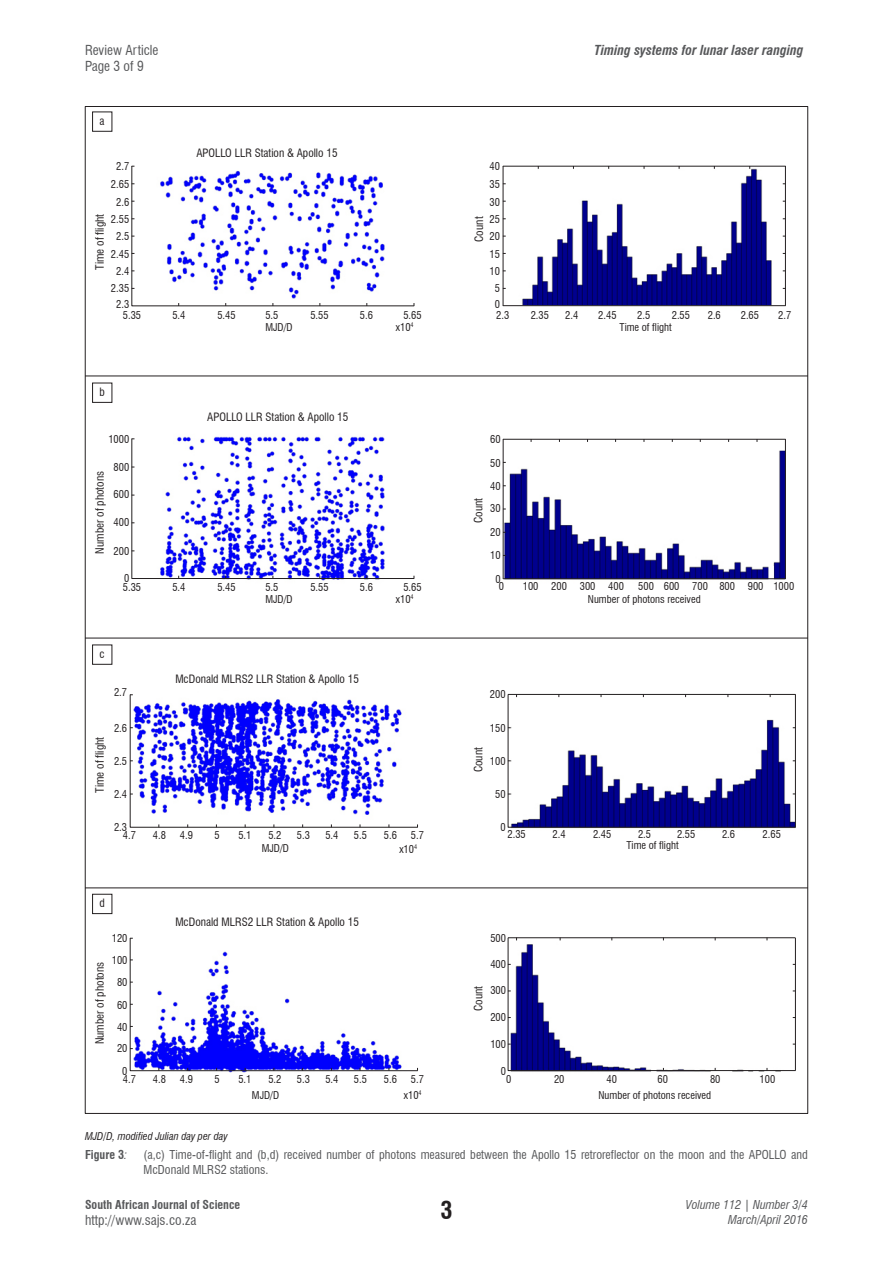
<style>
.page{position:relative;width:893px;height:1263px;background:#fff}
.page>*{position:absolute;margin:0;border:0;box-sizing:border-box;transform-origin:0 0}
.t1{font:700 condensed 24px "Swiss 721 BT";color:#231f20}
.HEADER_top{font:condensed 13.5px "Swiss 721 BT";color:#57585a}
.HEADER_top-2{font:italic 700 condensed 13.5px "Swiss 721 BT";color:#57585a}
.FIG_caption{font:condensed 12px/15px "Swiss 721 BT";color:#57585a}
.FIG_caption-2{font:700 condensed 12px "Swiss 721 BT";color:#57585a}
.t2{font:italic condensed 12px/14.4px "Swiss 721 BT";color:#57585a;text-align:right}
.t3{font:condensed 11.25px "Swiss 721 BT";color:#231f20}
.t4{font:condensed 10.5px/17.4px "Swiss 721 BT";color:#231f20;text-align:center}
.FIG_source{font:italic condensed 10.5px "Swiss 721 BT";color:#231f20}
.s1{font-weight:400;font-style:italic}
</style>
<div class="page">
<div style="left:92px;top:894px;width:20px;height:20px;border:1px solid #231f20"></div>
<img style="left:131px;top:165px;width:655px;height:142px">
<svg style="left:131px;top:166px;width:284px;height:140px"></svg>
<hr style="left:503px;top:166px;width:1px;height:140px;background:#231f20">
<hr style="left:785px;top:166px;width:1px;height:140px;background:#231f20">
<hr style="left:503px;top:166px;width:283px;height:1px;background:#231f20">
<hr style="left:503px;top:305px;width:283px;height:1px;background:#231f20">
<img style="left:177px;top:436px;width:609px;height:145px">
<svg style="left:131px;top:438px;width:284px;height:141px"></svg>
<hr style="left:503px;top:439px;width:1px;height:140px;background:#231f20">
<hr style="left:503px;top:578px;width:282px;height:1px;background:#231f20">
<hr style="left:785px;top:439px;width:1px;height:140px;background:#231f20">
<hr style="left:503px;top:439px;width:283px;height:1px;background:#231f20">
<svg style="left:508px;top:695px;width:288px;height:133px"></svg>
<hr style="left:508px;top:694px;width:287px;height:1px;background:#231f20">
<svg style="left:130px;top:694px;width:288px;height:134px"></svg>
<hr style="left:795px;top:694px;width:1px;height:133px;background:#231f20">
<hr style="left:85px;top:376px;width:723px;height:1px;background:#231f20">
<hr style="left:85px;top:638px;width:723px;height:1px;background:#231f20">
<img style="left:129px;top:937px;width:666px;height:136px">
<svg style="left:508px;top:937px;width:288px;height:134px"></svg>
<hr style="left:508px;top:937px;width:287px;height:1px;background:#231f20">
<svg style="left:130px;top:938px;width:288px;height:133px"></svg>
<hr style="left:85px;top:888px;width:723px;height:1px;background:#231f20">
<p class="HEADER_top" style="left:85px;top:42px;width:75px">Review Article</p>
<p class="HEADER_top-2" style="left:594px;top:42px;width:211px">Timing systems for lunar laser ranging</p>
<p class="HEADER_top" style="left:85px;top:58px;width:60px">Page 3 of 9</p>
<p class="t3" style="left:99px;top:114px;width:7px">a</p>
<p class="t3" style="left:196px;top:146px;width:143px">APOLLO LLR Station &amp; Apollo 15</p>
<p class="t4" style="left:111px;top:157px;width:20px">2.7<br>2.65<br>2.6<br>2.55<br>2.5<br>2.45<br>2.4<br>2.35<br>2.3</p>
<p class="t4" style="left:490px;top:157px;width:12px">40<br>35<br>30<br>25<br>20<br>15<br>10<br>5<br>0</p>
<p class="t3" style="left:93px;top:270px;width:57px;rotate:-90deg">Time of flight</p>
<p class="t3" style="left:472px;top:242px;width:27px;rotate:-90deg">Count</p>
<p class="t4" style="left:123px;top:306px;width:20px">5.35</p>
<p class="t4" style="left:172px;top:306px;width:15px">5.4</p>
<p class="t4" style="left:217px;top:306px;width:20px">5.45</p>
<p class="t4" style="left:265px;top:306px;width:15px">5.5</p>
<p class="t4" style="left:310px;top:306px;width:20px">5.55</p>
<p class="t4" style="left:360px;top:306px;width:15px">5.6</p>
<p class="t4" style="left:403px;top:306px;width:20px">5.65</p>
<p class="t4" style="left:265px;top:318px;width:29px">MJD/D</p>
<p class="t4" style="left:396px;top:318px;width:19px">x10<sup>4</sup></p>
<p class="t3" style="left:99px;top:385px;width:7px">b</p>
<p class="t3" style="left:207px;top:410px;width:143px">APOLLO LLR Station &amp; Apollo 15</p>
<p class="t4" style="left:108px;top:431px;width:22px">1000</p>
<p class="t4" style="left:114px;top:458px;width:17px">800</p>
<p class="t4" style="left:114px;top:486px;width:17px">600</p>
<p class="t4" style="left:114px;top:513px;width:17px">400</p>
<p class="t4" style="left:114px;top:543px;width:17px">200</p>
<p class="t4" style="left:124px;top:570px;width:7px">0</p>
<p class="t3" style="left:93px;top:553px;width:84px;rotate:-90deg">Number of photons</p>
<p class="t4" style="left:123px;top:578px;width:20px">5.35</p>
<p class="t4" style="left:172px;top:578px;width:15px">5.4</p>
<p class="t4" style="left:217px;top:578px;width:20px">5.45</p>
<p class="t4" style="left:265px;top:578px;width:15px">5.5</p>
<p class="t4" style="left:310px;top:578px;width:20px">5.55</p>
<p class="t4" style="left:360px;top:578px;width:15px">5.6</p>
<p class="t4" style="left:403px;top:578px;width:20px">5.65</p>
<p class="t4" style="left:265px;top:590px;width:29px">MJD/D</p>
<p class="t4" style="left:396px;top:590px;width:19px">x10<sup>4</sup></p>
<p class="t3" style="left:100px;top:647px;width:7px">c</p>
<p class="t3" style="left:175px;top:672px;width:185px">McDonald MLRS2 LLR Station &amp; Apollo 15</p>
<p class="t4" style="left:496px;top:306px;width:15px">2.3</p>
<p class="t4" style="left:531px;top:306px;width:20px">2.35</p>
<p class="t4" style="left:565px;top:306px;width:15px">2.4</p>
<p class="t4" style="left:598px;top:306px;width:20px">2.45</p>
<p class="t4" style="left:637px;top:306px;width:15px">2.5</p>
<p class="t4" style="left:672px;top:306px;width:20px">2.55</p>
<p class="t4" style="left:708px;top:306px;width:15px">2.6</p>
<p class="t4" style="left:741px;top:306px;width:20px">2.65</p>
<p class="t4" style="left:778px;top:306px;width:15px">2.7</p>
<p class="t4" style="left:620px;top:318px;width:54px">Time of flight</p>
<p class="t4" style="left:490px;top:431px;width:12px">60</p>
<p class="t4" style="left:490px;top:454px;width:12px">50</p>
<p class="t4" style="left:490px;top:475px;width:12px;line-height:22.2px;text-align:left">40<br>30</p>
<p class="t4" style="left:490px;top:523px;width:12px">20</p>
<p class="t4" style="left:490px;top:547px;width:12px">10</p>
<p class="t4" style="left:495px;top:570px;width:7px">0</p>
<p class="t3" style="left:472px;top:523px;width:27px;rotate:-90deg">Count</p>
<p class="t4" style="left:499px;top:578px;width:7px">0</p>
<p class="t4" style="left:523px;top:578px;width:103px">100 200 300 400</p>
<p class="t4" style="left:638px;top:578px;width:157px">500 600 700 800 900 1000</p>
<p class="t4" style="left:588px;top:591px;width:114px">Number of photons received</p>
<p class="t4" style="left:114px;top:684px;width:15px">2.7</p>
<p class="t4" style="left:114px;top:719px;width:15px">2.6</p>
<p class="t4" style="left:114px;top:752px;width:15px">2.5</p>
<p class="t4" style="left:114px;top:785px;width:15px">2.4</p>
<p class="t4" style="left:114px;top:818px;width:15px">2.3</p>
<p class="t4" style="left:490px;top:686px;width:17px">200</p>
<p class="t4" style="left:490px;top:719px;width:17px">150</p>
<p class="t4" style="left:490px;top:752px;width:17px">100</p>
<p class="t4" style="left:495px;top:786px;width:12px">50</p>
<p class="t4" style="left:500px;top:818px;width:7px">0</p>
<p class="t3" style="left:93px;top:793px;width:57px;rotate:-90deg">Time of flight</p>
<p class="t3" style="left:472px;top:772px;width:27px;rotate:-90deg">Count</p>
<p class="t4" style="left:508px;top:825px;width:20px">2.35</p>
<p class="t4" style="left:553px;top:825px;width:15px">2.4</p>
<p class="t4" style="left:593px;top:825px;width:20px">2.45</p>
<p class="t4" style="left:638px;top:825px;width:15px">2.5</p>
<p class="t4" style="left:677px;top:825px;width:20px">2.55</p>
<p class="t4" style="left:722px;top:825px;width:15px">2.6</p>
<p class="t4" style="left:763px;top:825px;width:20px">2.65</p>
<p class="t4" style="left:123px;top:826px;width:15px">4.7</p>
<p class="t4" style="left:153px;top:826px;width:15px">4.8</p>
<p class="t4" style="left:180px;top:826px;width:15px">4.9</p>
<p class="t4" style="left:214px;top:826px;width:7px">5</p>
<p class="t4" style="left:238px;top:826px;width:15px">5.1</p>
<p class="t4" style="left:268px;top:826px;width:15px">5.2</p>
<p class="t4" style="left:297px;top:826px;width:15px">5.3</p>
<p class="t4" style="left:325px;top:826px;width:15px">5.4</p>
<p class="t4" style="left:354px;top:826px;width:15px">5.5</p>
<p class="t4" style="left:384px;top:826px;width:15px">5.6</p>
<p class="t4" style="left:411px;top:826px;width:15px">5.7</p>
<p class="t4" style="left:262px;top:839px;width:29px">MJD/D</p>
<p class="t4" style="left:399px;top:840px;width:19px">x10<sup>4</sup></p>
<p class="t4" style="left:626px;top:837px;width:54px">Time of flight</p>
<p class="t3" style="left:100px;top:896px;width:7px">d</p>
<p class="t3" style="left:175px;top:915px;width:185px">McDonald MLRS2 LLR Station &amp; Apollo 15</p>
<p class="t4" style="left:112px;top:927px;width:17px;line-height:22px">120<br>100<br>80</p>
<p class="t4" style="left:117px;top:995px;width:12px;line-height:21.5px;text-align:justify">60<br>40<br>20</p>
<p class="t4" style="left:122px;top:1062px;width:7px">0</p>
<p class="t4" style="left:490px;top:929px;width:17px">500</p>
<p class="t4" style="left:490px;top:955px;width:17px">400</p>
<p class="t4" style="left:490px;top:982px;width:17px">300</p>
<p class="t4" style="left:490px;top:1009px;width:17px">200</p>
<p class="t4" style="left:490px;top:1035px;width:17px">100</p>
<p class="t4" style="left:501px;top:1062px;width:7px">0</p>
<p class="t3" style="left:93px;top:1044px;width:84px;rotate:-90deg">Number of photons</p>
<p class="t3" style="left:472px;top:1011px;width:27px;rotate:-90deg">Count</p>
<p class="t4" style="left:123px;top:1070px;width:15px">4.7</p>
<p class="t4" style="left:153px;top:1070px;width:15px">4.8</p>
<p class="t4" style="left:180px;top:1070px;width:15px">4.9</p>
<p class="t4" style="left:214px;top:1070px;width:7px">5</p>
<p class="t4" style="left:238px;top:1070px;width:15px">5.1</p>
<p class="t4" style="left:268px;top:1070px;width:15px">5.2</p>
<p class="t4" style="left:297px;top:1070px;width:15px">5.3</p>
<p class="t4" style="left:325px;top:1070px;width:15px">5.4</p>
<p class="t4" style="left:354px;top:1070px;width:15px">5.5</p>
<p class="t4" style="left:384px;top:1070px;width:15px">5.6</p>
<p class="t4" style="left:411px;top:1070px;width:15px">5.7</p>
<p class="t4" style="left:506px;top:1070px;width:7px">0</p>
<p class="t4" style="left:554px;top:1070px;width:12px">20</p>
<p class="t4" style="left:606px;top:1070px;width:12px">40</p>
<p class="t4" style="left:657px;top:1070px;width:12px">60</p>
<p class="t4" style="left:710px;top:1070px;width:12px">80</p>
<p class="t4" style="left:759px;top:1070px;width:17px">100</p>
<p class="t4" style="left:252px;top:1086px;width:29px">MJD/D</p>
<p class="t4" style="left:404px;top:1086px;width:19px">x10<sup>4</sup></p>
<p class="t4" style="left:598px;top:1086px;width:114px">Number of photons received</p>
<p class="FIG_source" style="left:85px;top:1130px;width:144px">MJD/D, modified Julian day per day</p>
<p class="FIG_caption-2" style="left:85px;top:1147px;width:44px">Figure 3<span class="s1">:</span></p>
<p class="FIG_caption" style="left:144px;top:1147px;width:666px">(a,c) Time-of-flight and (b,d) received number of photons measured between the Apollo 15 retroreflector on the moon and the APOLLO and<br>McDonald MLRS2 stations.</p>
<p class="FIG_caption-2" style="left:85px;top:1197px;width:157px">South African Journal of Science</p>
<p class="HEADER_top" style="left:85px;top:1212px;width:113px">http://www.sajs.co.za</p>
<h1 class="t1" style="left:440px;top:1195px;width:13px">3</h1>
<p class="t2" style="left:686px;top:1198px;width:124px">Volume 112 | Number 3/4<br>March/April 2016</p>
</div>
